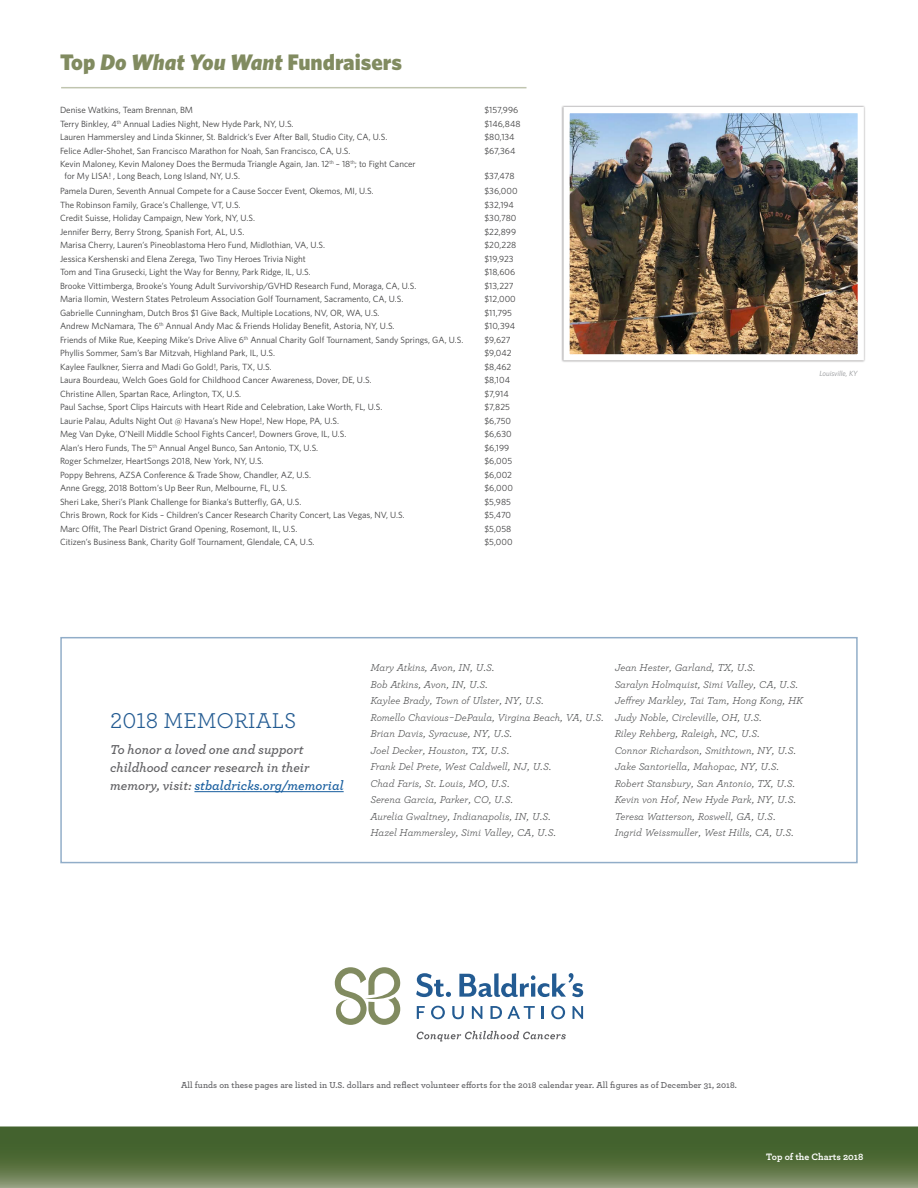
<style>
.page{position:relative;width:918px;height:1188px;background:#fff}
.page>*{position:absolute;margin:0;border:0;box-sizing:border-box;transform-origin:0 0}
.t1{font:900 22.5px "Whitney";color:#818b60}
.t2{font:22.5px "Archer";color:#235b92}
.t3{font:italic 600 13.5px/18px "Archer";color:#5f5f62}
.t4{font:italic 10.5px "Archer";color:#4b4c4d}
.t5{font:700 9.75px "Archer";color:#fff}
.Name{font:9px/12px "Whitney";color:#3e3e3f}
.t6{font:600 9px "Archer";letter-spacing:.01em;color:#5f5f62}
.t7{font:italic 7.5px "Whitney";color:#939598}
.s1{font-style:italic}
.s2{color:#175d9e}
</style>
<div class="page">
<svg style="left:0;top:1131px;width:918px;height:57px;background:#597242"></svg>
<div style="left:0;top:1126px;width:918px;height:5px;background:#43622e"></div>
<svg style="left:334px;top:967px;width:67px;height:58px"></svg>
<svg style="left:416px;top:973px;width:35px;height:24px"></svg>
<svg style="left:459px;top:973px;width:124px;height:24px"></svg>
<svg style="left:417px;top:1006px;width:8px;height:13px"></svg>
<svg style="left:431px;top:1006px;width:14px;height:13px"></svg>
<svg style="left:452px;top:1006px;width:12px;height:13px"></svg>
<svg style="left:472px;top:1006px;width:10px;height:13px"></svg>
<svg style="left:491px;top:1006px;width:44px;height:13px"></svg>
<svg style="left:542px;top:1006px;width:2px;height:13px"></svg>
<svg style="left:551px;top:1006px;width:14px;height:13px"></svg>
<svg style="left:573px;top:1006px;width:10px;height:13px"></svg>
<svg style="left:417px;top:1031px;width:149px;height:10px"></svg>
<hr style="left:61px;top:87px;width:466px;height:1px;background:#818b60">
<div style="left:562px;top:105px;width:304px;height:257px;background:#d4d3d3"></div>
<img style="left:570px;top:114px;width:287px;height:239px">
<div style="left:563px;top:107px;width:301px;height:253px;border:6px solid #fff"></div>
<hr style="left:194px;top:791px;width:150px;height:1px;background:#175d9e">
<p class="t1" style="left:60px;top:49px;width:344px">Top <span class="s1">Do What You Want</span> Fundraisers</p>
<p class="Name" style="left:60px;top:104px;width:135px">Denise Watkins, Team Brennan, BM</p>
<p class="Name" style="left:485px;top:104px;width:35px">$157,996</p>
<p class="Name" style="left:60px;top:118px;width:235px">Terry Binkley, 4<sup>th</sup> Annual Ladies Night, New Hyde Park, NY, U.S.</p>
<p class="Name" style="left:484px;top:118px;width:38px">$146,848</p>
<p class="Name" style="left:60px;top:131px;width:329px">Lauren Hammersley and Linda Skinner, St. Baldrick’s Ever After Ball, Studio City, CA, U.S.</p>
<p class="Name" style="left:485px;top:131px;width:32px">$80,134</p>
<p class="Name" style="left:60px;top:145px;width:292px">Felice Adler-Shohet, San Francisco Marathon for Noah, San Francisco, CA, U.S.</p>
<p class="Name" style="left:485px;top:145px;width:32px">$67,364</p>
<p class="Name" style="left:64px;top:158px;width:353px;text-indent:-4px">Kevin Maloney, Kevin Maloney Does the Bermuda Triangle Again, Jan. 12<sup>th</sup> – 18<sup>th</sup>; to Fight Cancer for My LISA! , Long Beach, Long Island, NY, U.S.</p>
<p class="Name" style="left:485px;top:170px;width:32px">$37,478</p>
<p class="Name" style="left:60px;top:185px;width:315px">Pamela Duren, Seventh Annual Compete for a Cause Soccer Event, Okemos, MI, U.S.</p>
<p class="Name" style="left:485px;top:185px;width:35px">$36,000</p>
<p class="Name" style="left:60px;top:199px;width:182px">The Robinson Family, Grace’s Challenge, VT, U.S.</p>
<p class="Name" style="left:485px;top:199px;width:31px">$32,194</p>
<p class="Name" style="left:60px;top:212px;width:197px">Credit Suisse, Holiday Campaign, New York, NY, U.S.</p>
<p class="Name" style="left:485px;top:212px;width:34px">$30,780</p>
<p class="Name" style="left:60px;top:226px;width:186px">Jennifer Berry, Berry Strong, Spanish Fort, AL, U.S.</p>
<p class="Name" style="left:485px;top:226px;width:33px">$22,899</p>
<p class="Name" style="left:60px;top:239px;width:267px">Marisa Cherry, Lauren’s Pineoblastoma Hero Fund, Midlothian, VA, U.S.</p>
<p class="Name" style="left:485px;top:239px;width:33px">$20,228</p>
<p class="Name" style="left:60px;top:253px;width:247px">Jessica Kershenski and Elena Zerega, Two Tiny Heroes Trivia Night</p>
<p class="Name" style="left:485px;top:253px;width:31px">$19,923</p>
<p class="Name" style="left:60px;top:266px;width:252px">Tom and Tina Grusecki, Light the Way for Benny, Park Ridge, IL, U.S.</p>
<p class="Name" style="left:485px;top:266px;width:32px">$18,606</p>
<p class="Name" style="left:60px;top:280px;width:358px">Brooke Vittimberga, Brooke’s Young Adult Survivorship/GVHD Research Fund, Moraga, CA, U.S.</p>
<p class="Name" style="left:485px;top:280px;width:31px">$13,227</p>
<p class="Name" style="left:60px;top:293px;width:345px">Maria Ilomin, Western States Petroleum Association Golf Tournament, Sacramento, CA, U.S.</p>
<p class="Name" style="left:485px;top:293px;width:33px">$12,000</p>
<p class="Name" style="left:60px;top:307px;width:321px">Gabrielle Cunningham, Dutch Bros $1 Give Back, Multiple Locations, NV, OR, WA, U.S.</p>
<p class="Name" style="left:485px;top:307px;width:29px">$11,795</p>
<p class="Name" style="left:60px;top:320px;width:336px">Andrew McNamara, The 6<sup>th</sup> Annual Andy Mac &amp; Friends Holiday Benefit, Astoria, NY, U.S.</p>
<p class="Name" style="left:484px;top:320px;width:32px">$10,394</p>
<p class="Name" style="left:60px;top:334px;width:405px">Friends of Mike Rue, Keeping Mike’s Drive Alive 6<sup>th</sup> Annual Charity Golf Tournament, Sandy Springs, GA, U.S.</p>
<p class="Name" style="left:485px;top:334px;width:28px">$9,627</p>
<p class="Name" style="left:60px;top:347px;width:217px">Phyllis Sommer, Sam’s Bar Mitzvah, Highland Park, IL, U.S.</p>
<p class="Name" style="left:485px;top:347px;width:29px">$9,042</p>
<p class="Name" style="left:60px;top:361px;width:213px">Kaylee Faulkner, Sierra and Madi Go Gold!, Paris, TX, U.S.</p>
<p class="Name" style="left:485px;top:361px;width:28px">$8,462</p>
<p class="Name" style="left:60px;top:374px;width:313px">Laura Bourdeau, Welch Goes Gold for Childhood Cancer Awareness, Dover, DE, U.S.</p>
<p class="Name" style="left:485px;top:374px;width:27px">$8,104</p>
<p class="Name" style="left:60px;top:388px;width:183px">Christine Allen, Spartan Race, Arlington, TX, U.S.</p>
<p class="Name" style="left:485px;top:388px;width:26px">$7,914</p>
<p class="Name" style="left:60px;top:401px;width:324px">Paul Sachse, Sport Clips Haircuts with Heart Ride and Celebration, Lake Worth, FL, U.S.</p>
<p class="Name" style="left:485px;top:401px;width:27px">$7,825</p>
<p class="Name" style="left:60px;top:415px;width:281px">Laurie Palau, Adults Night Out @ Havana’s New Hope!, New Hope, PA, U.S.</p>
<p class="Name" style="left:485px;top:415px;width:28px">$6,750</p>
<p class="Name" style="left:60px;top:428px;width:288px">Meg Van Dyke, O’Neill Middle School Fights Cancer!, Downers Grove, IL, U.S.</p>
<p class="Name" style="left:485px;top:428px;width:29px">$6,630</p>
<p class="Name" style="left:60px;top:442px;width:260px">Alan’s Hero Funds, The 5<sup>th</sup> Annual Angel Bunco, San Antonio, TX, U.S.</p>
<p class="Name" style="left:484px;top:442px;width:26px">$6,199</p>
<p class="Name" style="left:60px;top:455px;width:205px">Roger Schmelzer, HeartSongs 2018, New York, NY, U.S.</p>
<p class="Name" style="left:485px;top:455px;width:29px">$6,005</p>
<p class="Name" style="left:60px;top:469px;width:253px">Poppy Behrens, AZSA Conference &amp; Trade Show, Chandler, AZ, U.S.</p>
<p class="Name" style="left:485px;top:469px;width:29px">$6,002</p>
<p class="Name" style="left:60px;top:482px;width:229px">Anne Gregg, 2018 Bottom’s Up Beer Run, Melbourne, FL, U.S.</p>
<p class="Name" style="left:485px;top:482px;width:30px">$6,000</p>
<p class="Name" style="left:60px;top:496px;width:243px">Sheri Lake, Sheri’s Plank Challenge for Bianka’s Butterfly, GA, U.S.</p>
<p class="Name" style="left:485px;top:496px;width:28px">$5,985</p>
<p class="Name" style="left:60px;top:509px;width:346px">Chris Brown, Rock for Kids – Children’s Cancer Research Charity Concert, Las Vegas, NV, U.S.</p>
<p class="Name" style="left:485px;top:509px;width:28px">$5,470</p>
<p class="Name" style="left:60px;top:523px;width:239px">Marc Offit, The Pearl District Grand Opening, Rosemont, IL, U.S.</p>
<p class="Name" style="left:485px;top:523px;width:28px">$5,058</p>
<p class="Name" style="left:60px;top:536px;width:256px">Citizen’s Business Bank, Charity Golf Tournament, Glendale, CA, U.S.</p>
<p class="Name" style="left:485px;top:536px;width:30px">$5,000</p>
<p class="t7" style="left:819px;top:369px;width:40px">Louisville, KY</p>
<p class="t2" style="left:110px;top:705px;width:188px">2018 MEMORIALS</p>
<p class="t3" style="left:110px;top:740px;width:235px">To honor a loved one and support childhood cancer research in their memory, visit: <span class="s2">stbaldricks.org/memorial</span></p>
<p class="t4" style="left:370px;top:660px;width:126px">Mary Atkins, Avon, IN, U.S.</p>
<p class="t4" style="left:370px;top:677px;width:119px">Bob Atkins, Avon, IN, U.S.</p>
<p class="t4" style="left:370px;top:693px;width:175px">Kaylee Brady, Town of Ulster, NY, U.S.</p>
<p class="t4" style="left:370px;top:710px;width:235px">Romello Chavious-DePaula, Virgina Beach, VA, U.S.</p>
<p class="t4" style="left:370px;top:726px;width:143px">Brian Davis, Syracuse, NY, U.S.</p>
<p class="t4" style="left:370px;top:743px;width:141px">Joel Decker, Houston, TX, U.S.</p>
<p class="t4" style="left:370px;top:759px;width:183px">Frank Del Prete, West Caldwell, NJ, U.S.</p>
<p class="t4" style="left:370px;top:776px;width:141px">Chad Faris, St. Louis, MO, U.S.</p>
<p class="t4" style="left:370px;top:792px;width:144px">Serena Garcia, Parker, CO, U.S.</p>
<p class="t4" style="left:370px;top:809px;width:182px">Aurelia Gwaltney, Indianapolis, IN, U.S.</p>
<p class="t4" style="left:370px;top:825px;width:187px">Hazel Hammersley, Simi Valley, CA, U.S.</p>
<p class="t4" style="left:615px;top:660px;width:142px">Jean Hester, Garland, TX, U.S.</p>
<p class="t4" style="left:615px;top:677px;width:185px">Saralyn Holmquist, Simi Valley, CA, U.S.</p>
<p class="t4" style="left:615px;top:693px;width:190px">Jeffrey Markley, Tai Tam, Hong Kong, HK</p>
<p class="t4" style="left:615px;top:710px;width:149px">Judy Noble, Circleville, OH, U.S.</p>
<p class="t4" style="left:615px;top:726px;width:147px">Riley Rehberg, Raleigh, NC, U.S.</p>
<p class="t4" style="left:615px;top:743px;width:183px">Connor Richardson, Smithtown, NY, U.S.</p>
<p class="t4" style="left:615px;top:759px;width:166px">Jake Santoriella, Mahopac, NY, U.S.</p>
<p class="t4" style="left:615px;top:776px;width:182px">Robert Stansbury, San Antonio, TX, U.S.</p>
<p class="t4" style="left:615px;top:792px;width:183px">Kevin von Hof, New Hyde Park, NY, U.S.</p>
<p class="t4" style="left:615px;top:809px;width:163px">Teresa Watterson, Roswell, GA, U.S.</p>
<p class="t4" style="left:615px;top:825px;width:181px">Ingrid Weissmuller, West Hills, CA, U.S.</p>
<p class="t6" style="left:181px;top:1078px;width:557px">All funds on these pages are listed in U.S. dollars and reflect volunteer efforts for the 2018 calendar year. All figures as of December 31, 2018.</p>
<p class="t5" style="left:766px;top:1149px;width:99px">Top of the Charts 2018</p>
</div>
